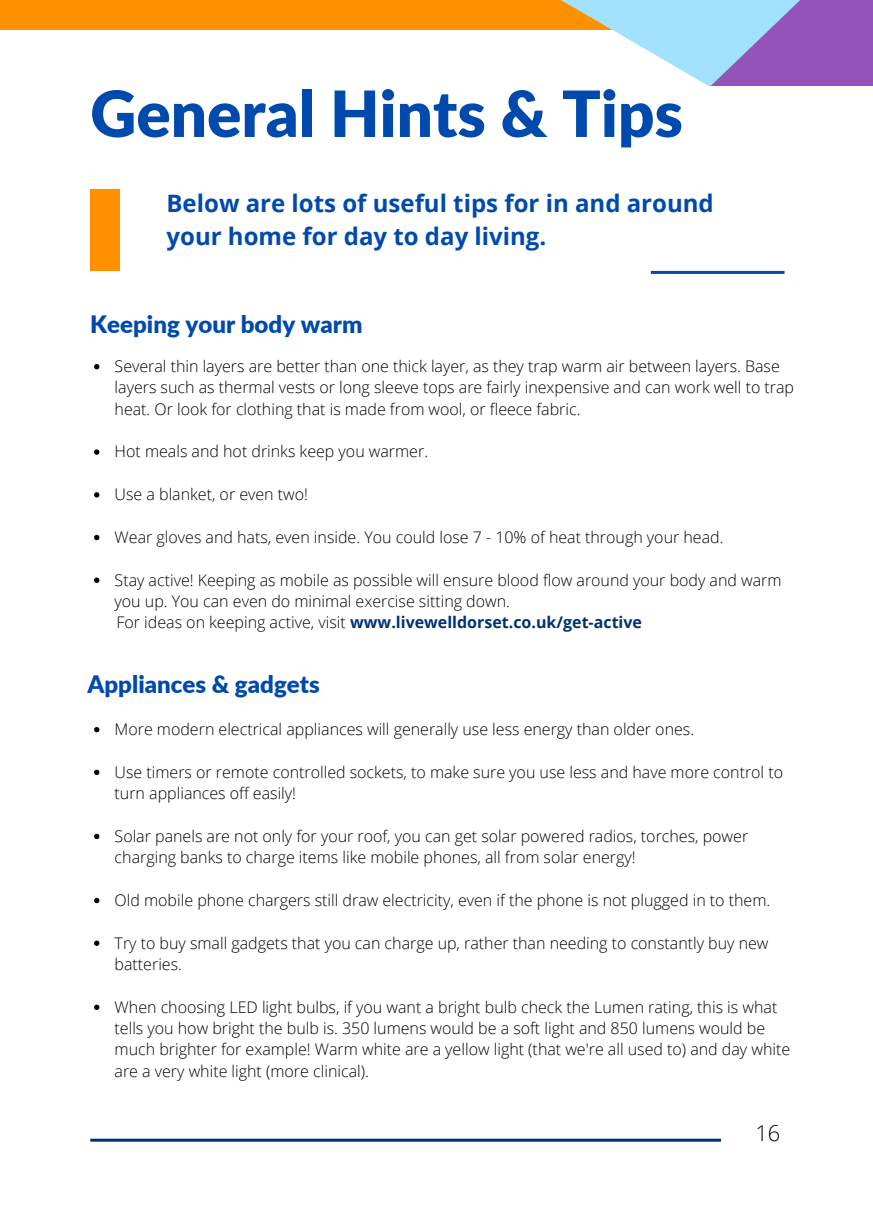
<style>
.page{position:relative;width:873px;height:1224px;background:#fff}
.page>*{position:absolute;margin:0;border:0;box-sizing:border-box;transform-origin:0 0}
.t1{font:900 63.8px "Lato";color:#004aad}
.t2{font:700 24px/33px "Open Sans";color:#004aad}
.t3{font:900 24px "Lato";color:#004aad}
.t4{font:300 21.8px "Open Sans";color:#000}
.t5{font:300 16px/21.4px "Open Sans";color:#000}
.s1{font-weight:700;color:#003172}
</style>
<div class="page">
<hr style="left:90px;top:1139px;width:631px;height:3px;background:#003172">
<div style="left:0;top:0;width:683px;height:30px;background:#ff9100"></div>
<svg style="left:561px;top:0;width:150px;height:87px"></svg>
<svg style="left:710px;top:0;width:163px;height:86px;background:#977acb"></svg>
<div style="left:90px;top:189px;width:30px;height:81px;background:#ff9100"></div>
<hr style="left:651px;top:271px;width:134px;height:3px;background:#004aad">
<svg style="left:94px;top:727px;width:5px;height:5px"></svg>
<svg style="left:94px;top:770px;width:5px;height:5px"></svg>
<svg style="left:94px;top:834px;width:5px;height:5px"></svg>
<svg style="left:94px;top:898px;width:5px;height:5px"></svg>
<svg style="left:94px;top:941px;width:5px;height:5px"></svg>
<svg style="left:94px;top:1005px;width:5px;height:5px"></svg>
<svg style="left:94px;top:364px;width:5px;height:5px"></svg>
<svg style="left:94px;top:449px;width:5px;height:6px"></svg>
<svg style="left:94px;top:492px;width:5px;height:6px"></svg>
<svg style="left:94px;top:535px;width:5px;height:5px"></svg>
<svg style="left:94px;top:578px;width:5px;height:5px"></svg>
<h1 class="t1" style="left:90px;top:74px;width:594px">General Hints &amp; Tips</h1>
<h2 class="t2" style="left:167px;top:186px;width:549px">Below are lots of useful tips for in and around your home for day to day living.</h2>
<h2 class="t3" style="left:90px;top:309px;width:274px">Keeping your body warm</h2>
<p class="t5" style="left:115px;top:355px;width:681px">Several thin layers are better than one thick layer, as they trap warm air between layers. Base layers such as thermal vests or long sleeve tops are fairly inexpensive and can work well to trap heat. Or look for clothing that is made from wool, or fleece fabric.</p>
<p class="t5" style="left:115px;top:441px;width:315px">Hot meals and hot drinks keep you warmer.</p>
<p class="t5" style="left:115px;top:483px;width:195px">Use a blanket, or even two!</p>
<p class="t5" style="left:115px;top:526px;width:610px">Wear gloves and hats, even inside. You could lose 7 - 10% of heat through your head.</p>
<p class="t5" style="left:115px;top:569px;width:668px">Stay active! Keeping as mobile as possible will ensure blood flow around your body and warm you up. You can even do minimal exercise sitting down.<br>For ideas on keeping active, visit <span class="s1">www.livewelldorset.co.uk/get-active</span></p>
<h2 class="t3" style="left:87px;top:669px;width:234px">Appliances &amp; gadgets</h2>
<p class="t5" style="left:115px;top:718px;width:581px">More modern electrical appliances will generally use less energy than older ones.</p>
<p class="t5" style="left:115px;top:761px;width:670px">Use timers or remote controlled sockets, to make sure you use less and have more control to turn appliances off easily!</p>
<p class="t5" style="left:115px;top:825px;width:635px">Solar panels are not only for your roof, you can get solar powered radios, torches, power charging banks to charge items like mobile phones, all from solar energy!</p>
<p class="t5" style="left:115px;top:889px;width:657px">Old mobile phone chargers still draw electricity, even if the phone is not plugged in to them.</p>
<p class="t5" style="left:115px;top:932px;width:655px">Try to buy small gadgets that you can charge up, rather than needing to constantly buy new batteries.</p>
<p class="t5" style="left:115px;top:996px;width:677px">When choosing LED light bulbs, if you want a bright bulb check the Lumen rating, this is what tells you how bright the bulb is. 350 lumens would be a soft light and 850 lumens would be much brighter for example! Warm white are a yellow light (that we're all used to) and day white are a very white light (more clinical).</p>
<h3 class="t4" style="left:755px;top:1118px;width:26px">16</h3>
</div>
